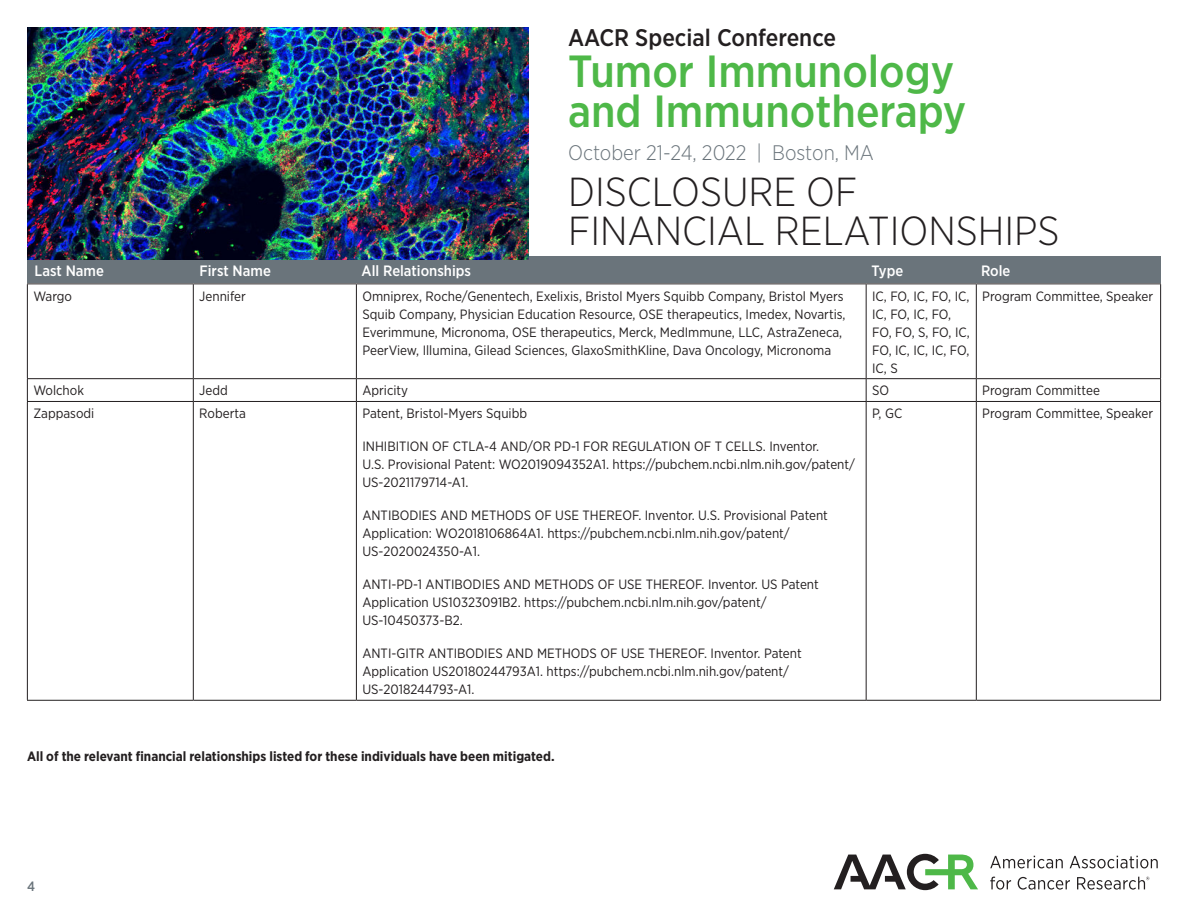
<style>
.page{position:relative;width:1188px;height:918px;background:#fff}
.page>*{position:absolute;margin:0;border:0;box-sizing:border-box;transform-origin:0 0}
.t1{font:500 45px/40.5px "Gotham Narrow";color:#4eb848}
.t2{font:300 40.5px/39px "Gotham Narrow";color:#231f20}
.t3{font:500 24px "Gotham Narrow";color:#231f20}
.t4{font:300 21px "Gotham Narrow";color:#6a747b}
.t5{font:500 15px "Gotham Narrow";color:#fff}
.t6{font:13.5px/18px "Gotham Narrow";color:#231f20}
.t7{font:700 13.5px "Gotham Narrow";color:#231f20}
.t8{font:500 13.5px "Gotham Narrow";color:#6a747b}
</style>
<div class="page">
<svg style="left:990px;top:856px;width:73px;height:12px"></svg>
<svg style="left:1070px;top:856px;width:88px;height:12px"></svg>
<svg style="left:990px;top:877px;width:21px;height:13px"></svg>
<svg style="left:1018px;top:877px;width:52px;height:13px"></svg>
<svg style="left:834px;top:854px;width:144px;height:36px"></svg>
<svg style="left:1077px;top:877px;width:72px;height:13px"></svg>
<div style="left:27px;top:256px;width:1134px;height:27px;background:#6a747b"></div>
<img style="left:27px;top:27px;width:501px;height:233px">
<hr style="left:27px;top:283px;width:166px;height:1px;background:#231f20">
<hr style="left:193px;top:283px;width:163px;height:1px;background:#231f20">
<hr style="left:356px;top:283px;width:510px;height:1px;background:#231f20">
<hr style="left:866px;top:283px;width:110px;height:1px;background:#231f20">
<hr style="left:976px;top:283px;width:185px;height:1px;background:#231f20">
<hr style="left:27px;top:378px;width:166px;height:1px;background:#231f20">
<hr style="left:193px;top:378px;width:163px;height:1px;background:#231f20">
<hr style="left:356px;top:378px;width:510px;height:1px;background:#231f20">
<hr style="left:866px;top:378px;width:110px;height:1px;background:#231f20">
<hr style="left:976px;top:378px;width:185px;height:1px;background:#231f20">
<hr style="left:27px;top:401px;width:166px;height:1px;background:#231f20">
<hr style="left:193px;top:401px;width:163px;height:1px;background:#231f20">
<hr style="left:356px;top:401px;width:510px;height:1px;background:#231f20">
<hr style="left:866px;top:401px;width:110px;height:1px;background:#231f20">
<hr style="left:976px;top:401px;width:185px;height:1px;background:#231f20">
<hr style="left:27px;top:700px;width:166px;height:1px;background:#231f20">
<hr style="left:193px;top:700px;width:163px;height:1px;background:#231f20">
<hr style="left:356px;top:700px;width:510px;height:1px;background:#231f20">
<hr style="left:866px;top:700px;width:110px;height:1px;background:#231f20">
<hr style="left:976px;top:700px;width:185px;height:1px;background:#231f20">
<hr style="left:27px;top:284px;width:1px;height:94px;background:#231f20">
<svg style="left:27px;top:379px;width:1px;height:22px"></svg>
<hr style="left:27px;top:402px;width:1px;height:298px;background:#231f20">
<hr style="left:193px;top:284px;width:1px;height:94px;background:#231f20">
<hr style="left:356px;top:284px;width:1px;height:94px;background:#231f20">
<hr style="left:866px;top:284px;width:1px;height:94px;background:#231f20">
<hr style="left:976px;top:284px;width:1px;height:94px;background:#231f20">
<hr style="left:1160px;top:284px;width:1px;height:94px;background:#231f20">
<svg style="left:193px;top:379px;width:1px;height:22px"></svg>
<svg style="left:356px;top:379px;width:1px;height:22px"></svg>
<svg style="left:866px;top:379px;width:1px;height:22px"></svg>
<svg style="left:976px;top:379px;width:1px;height:22px"></svg>
<svg style="left:1160px;top:379px;width:1px;height:22px"></svg>
<hr style="left:193px;top:402px;width:1px;height:298px;background:#231f20">
<hr style="left:356px;top:402px;width:1px;height:298px;background:#231f20">
<hr style="left:866px;top:402px;width:1px;height:298px;background:#231f20">
<hr style="left:976px;top:402px;width:1px;height:298px;background:#231f20">
<hr style="left:1160px;top:402px;width:1px;height:298px;background:#231f20">
<h3 class="t3" style="left:568px;top:27px;width:270px">AACR Special Conference</h3>
<h1 class="t1" style="left:568px;top:53px;width:400px">Tumor Immunology and Immunotherapy</h1>
<h3 class="t4" style="left:568px;top:143px;width:307px">October 21-24, 2022 | Boston, MA</h3>
<h2 class="t2" style="left:568px;top:174px;width:493px">DISCLOSURE OF<br>FINANCIAL RELATIONSHIPS</h2>
<p class="t5" style="left:35px;top:264px;width:71px">Last Name</p>
<p class="t5" style="left:200px;top:264px;width:73px">First Name</p>
<p class="t5" style="left:362px;top:264px;width:111px">All Relationships</p>
<p class="t5" style="left:872px;top:264px;width:33px">Type</p>
<p class="t5" style="left:981px;top:264px;width:31px">Role</p>
<p class="t6" style="left:33px;top:288px;width:40px">Wargo</p>
<p class="t6" style="left:199px;top:288px;width:48px">Jennifer</p>
<p class="t6" style="left:362px;top:288px;width:485px">Omniprex, Roche/Genentech, Exelixis, Bristol Myers Squibb Company, Bristol Myers Squib Company, Physician Education Resource, OSE therapeutics, Imedex, Novartis, Everimmune, Micronoma, OSE therapeutics, Merck, MedImmune, LLC, AstraZeneca, PeerView, Illumina, Gilead Sciences, GlaxoSmithKline, Dava Oncology, Micronoma</p>
<p class="t6" style="left:872px;top:288px;width:99px">IC, FO, IC, FO, IC,<br>IC, FO, IC, FO,<br>FO, FO, S, FO, IC,<br>FO, IC, IC, IC, FO,<br>IC, S</p>
<p class="t6" style="left:982px;top:288px;width:172px">Program Committee, Speaker</p>
<p class="t6" style="left:33px;top:382px;width:52px">Wolchok</p>
<p class="t6" style="left:199px;top:382px;width:30px">Jedd</p>
<p class="t6" style="left:362px;top:382px;width:47px">Apricity</p>
<p class="t6" style="left:872px;top:382px;width:19px">SO</p>
<p class="t6" style="left:982px;top:382px;width:119px">Program Committee</p>
<p class="t6" style="left:33px;top:405px;width:62px">Zappasodi</p>
<p class="t6" style="left:199px;top:405px;width:48px">Roberta</p>
<p class="t6" style="left:362px;top:405px;width:166px">Patent, Bristol-Myers Squibb</p>
<p class="t6" style="left:362px;top:438px;width:494px">INHIBITION OF CTLA-4 AND/OR PD-1 FOR REGULATION OF T CELLS. Inventor.<br>U.S. Provisional Patent: WO2019094352A1. https://pubchem.ncbi.nlm.nih.gov/patent/<br>US-2021179714-A1.</p>
<p class="t6" style="left:362px;top:507px;width:467px">ANTIBODIES AND METHODS OF USE THEREOF. Inventor. U.S. Provisional Patent<br>Application: WO2018106864A1. https://pubchem.ncbi.nlm.nih.gov/patent/<br>US-2020024350-A1.</p>
<p class="t6" style="left:362px;top:576px;width:458px">ANTI-PD-1 ANTIBODIES AND METHODS OF USE THEREOF. Inventor. US Patent<br>Application US10323091B2. https://pubchem.ncbi.nlm.nih.gov/patent/<br>US-10450373-B2.</p>
<p class="t6" style="left:362px;top:645px;width:441px">ANTI-GITR ANTIBODIES AND METHODS OF USE THEREOF. Inventor. Patent<br>Application US20180244793A1. https://pubchem.ncbi.nlm.nih.gov/patent/<br>US-2018244793-A1.</p>
<p class="t6" style="left:872px;top:405px;width:32px">P, GC</p>
<p class="t6" style="left:982px;top:405px;width:172px">Program Committee, Speaker</p>
<p class="t7" style="left:27px;top:750px;width:529px">All of the relevant financial relationships listed for these individuals have been mitigated.</p>
<p class="t8" style="left:27px;top:880px;width:10px">4</p>
</div>
